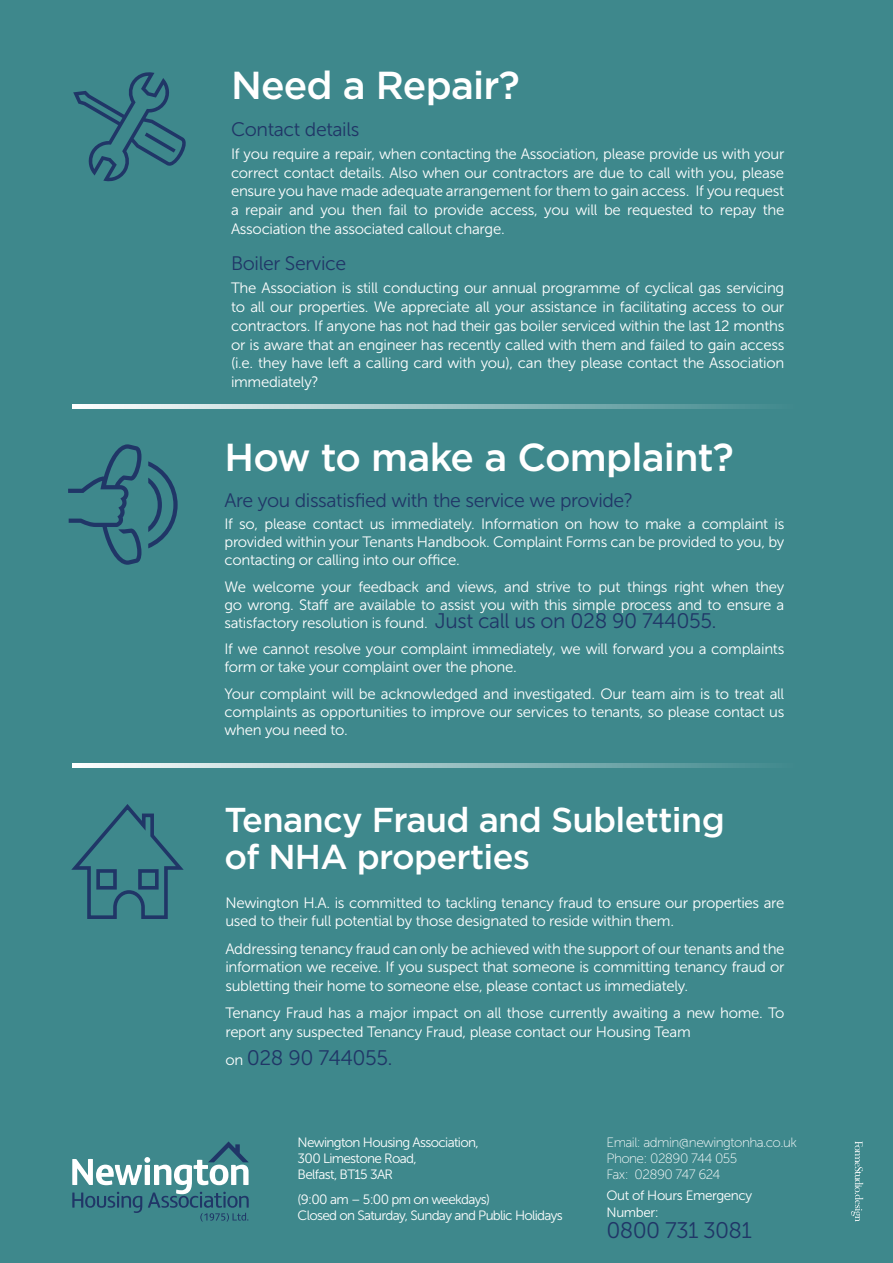
<style>
.page{position:relative;width:893px;height:1263px;background:#3e888c}
.page>*{position:absolute;margin:0;border:0;box-sizing:border-box;transform-origin:0 0}
.t1{font:500 39px "Gotham";letter-spacing:-.02em;color:#fff}
.t2{font:500 34.5px/37.5px "Gotham";letter-spacing:-.02em;color:#fff}
.t3{font:22.5px "Museo Sans 300";letter-spacing:-.03em;color:#203667}
.t4{font:21px "Museo Sans 300";letter-spacing:-.02em;color:#203667}
.t5{font:19.5px "Museo Sans 300";letter-spacing:-.02em;color:#203667}
.t6{font:15px/18.8px "Museo Sans 300";letter-spacing:-.02em;color:#fff;text-align:justify}
.t7{font:13.5px/16.2px "Museo Sans 300";letter-spacing:-.05em;color:#fff}
.t8{font:13.5px/16.2px "Museo Sans 100";letter-spacing:-.04em;color:#fff}
.t9{font:13.5px/16.2px "Museo Sans 300";letter-spacing:-.03em;color:#fff}
.s1{font-size:21px;color:#203667}
.s2{font-size:15px;color:#fff}
</style>
<div class="page">
<svg style="left:73px;top:72px;width:113px;height:109px"></svg>
<svg style="left:148px;top:461px;width:30px;height:87px"></svg>
<svg style="left:68px;top:444px;width:73px;height:121px"></svg>
<svg style="left:71px;top:804px;width:113px;height:115px"></svg>
<svg style="left:851px;top:1141px;width:12px;height:81px"></svg>
<svg style="left:72px;top:1141px;width:177px;height:81px"></svg>
<svg style="left:72px;top:404px;width:687px;height:5px"></svg>
<svg style="left:72px;top:763px;width:687px;height:5px"></svg>
<h1 class="t1" style="left:231px;top:60px;width:290px">Need a Repair?</h1>
<h3 class="t5" style="left:231px;top:119px;width:130px">Contact details</h3>
<p class="t6" style="left:231px;top:144px;width:555px">If you require a repair, when contacting the Association, please provide us with your correct contact details. Also when our contractors are due to call with you, please ensure you have made adequate arrangement for them to gain access. If you request a repair and you then fail to provide access, you will be requested to repay the Association the associated callout charge.</p>
<h3 class="t5" style="left:231px;top:253px;width:117px">Boiler Service</h3>
<p class="t6" style="left:231px;top:279px;width:555px">The Association is still conducting our annual programme of cyclical gas servicing to all our properties. We appreciate all your assistance in facilitating access to our contractors. If anyone has not had their gas boiler serviced within the last 12 months or is aware that an engineer has recently called with them and failed to gain access (i.e. they have left a calling card with you), can they please contact the Association immediately?</p>
<h1 class="t1" style="left:224px;top:431px;width:511px">How to make a Complaint?</h1>
<h3 class="t5" style="left:224px;top:490px;width:410px">Are you dissatisfied with the service we provide?</h3>
<p class="t6" style="left:224px;top:515px;width:561px;line-height:18px">If so, please contact us immediately. Information on how to make a complaint is provided within your Tenants Handbook. Complaint Forms can be provided to you, by contacting or calling into our office.</p>
<p class="t6" style="left:224px;top:578px;width:561px;line-height:18px">We welcome your feedback and views, and strive to put things right when they go wrong. Staff are available to assist you with this simple process and to ensure a satisfactory resolution is found. <span class="s1">Just call us on 028 90 744055.</span></p>
<p class="t6" style="left:224px;top:640px;width:561px;line-height:18px">If we cannot resolve your complaint immediately, we will forward you a complaints form or take your complaint over the phone.</p>
<p class="t6" style="left:224px;top:685px;width:561px;line-height:18px">Your complaint will be acknowledged and investigated. Our team aim is to treat all complaints as opportunities to improve our services to tenants, so please contact us when you need to.</p>
<h2 class="t2" style="left:224px;top:800px;width:502px">Tenancy Fraud and Subletting of NHA properties</h2>
<p class="t6" style="left:225px;top:893px;width:561px">Newington H.A. is committed to tackling tenancy fraud to ensure our properties are used to their full potential by those designated to reside within them.</p>
<p class="t6" style="left:225px;top:939px;width:561px">Addressing tenancy fraud can only be achieved with the support of our tenants and the information we receive. If you suspect that someone is committing tenancy fraud or subletting their home to someone else, please contact us immediately.</p>
<p class="t6" style="left:225px;top:1004px;width:561px">Tenancy Fraud has a major impact on all those currently awaiting a new home. To report any suspected Tenancy Fraud, please contact our Housing Team</p>
<h3 class="t4" style="left:225px;top:1046px;width:169px"><span class="s2">on</span> 028 90 744055.</h3>
<p class="t7" style="left:298px;top:1134px;width:183px">Newington Housing Association,<br>300 Limestone Road,<br>Belfast, BT15 3AR</p>
<p class="t7" style="left:298px;top:1191px;width:267px">(9:00 am – 5:00 pm on weekdays)<br>Closed on Saturday, Sunday and Public Holidays</p>
<p class="t8" style="left:607px;top:1134px;width:192px">Email: admin@newingtonha.co.uk<br>Phone: 02890 744 055<br>Fax: 02890 747 624</p>
<p class="t9" style="left:607px;top:1188px;width:147px">Out of Hours Emergency<br>Number:</p>
<h3 class="t3" style="left:607px;top:1218px;width:147px">0800 731 3081</h3>
</div>
